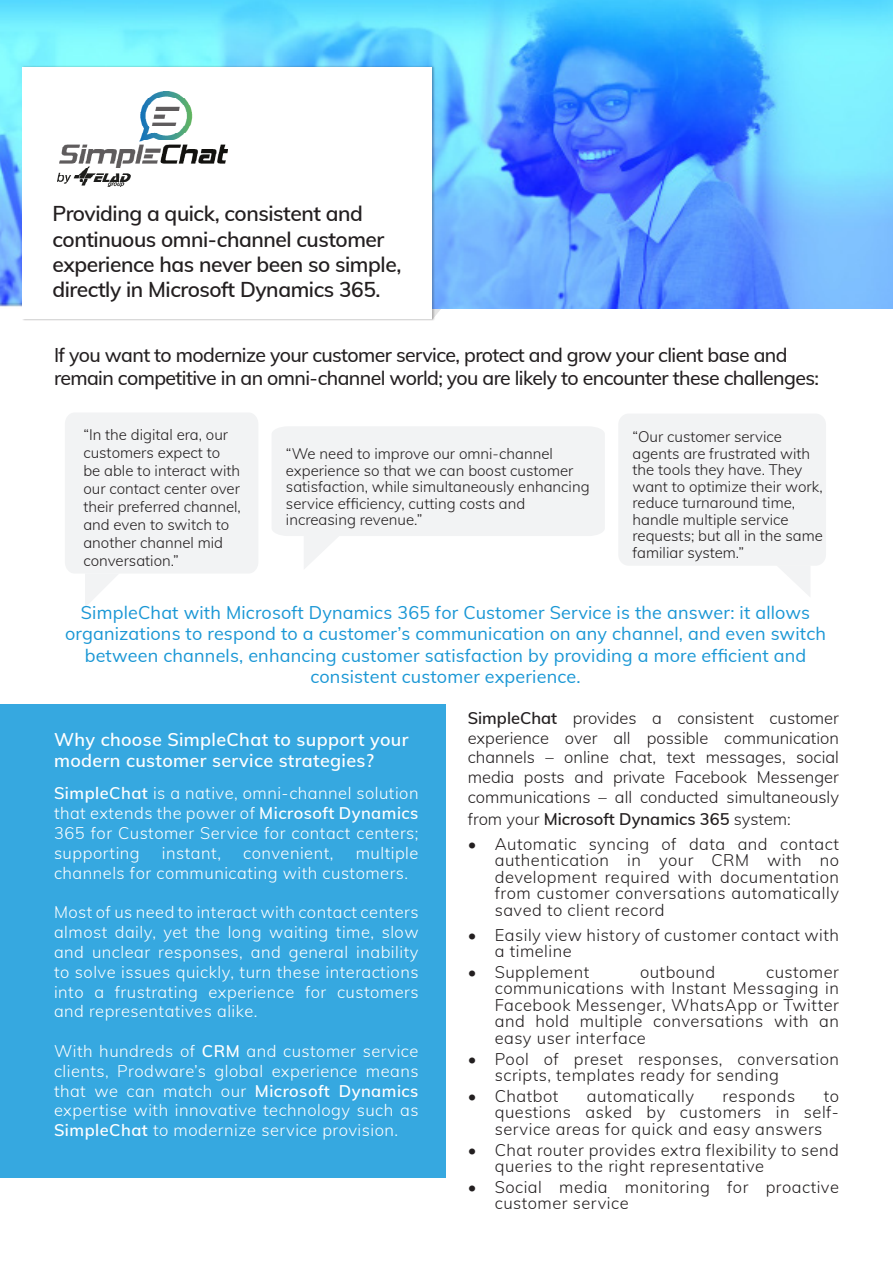
<style>
.page{position:relative;width:893px;height:1263px;background:#fff}
.page>*{position:absolute;margin:0;border:0;box-sizing:border-box;transform-origin:0 0}
.t1{font:600 21px/25.2px "Muli";letter-spacing:-.02em;color:#231f20}
.t2{font:500 19.5px/23.4px "Muli";letter-spacing:-.03em;color:#231f20}
.t3{font:18px/21.6px "Muli";letter-spacing:.01em;color:#1a97d5;text-align:center}
.t4{font:600 18px/21.6px "Muli";letter-spacing:.02em;color:#fff}
.t5{font:300 16.5px/16.5px "Muli";letter-spacing:.03em;color:#231f20;text-align:justify}
.t6{font:300 16.5px/19.8px "Muli";letter-spacing:.03em;color:#fff;text-align:justify}
.t7{font:600 16.5px "Muli";color:#231f20}
.t8{font:300 15px/16.5px "Muli";color:#231f20}
.s1{font-weight:600}
.s2{font-weight:300}
</style>
<div class="page">
<svg style="left:435px;top:308px;width:11px;height:8px"></svg>
<svg style="left:65px;top:413px;width:193px;height:194px"></svg>
<svg style="left:272px;top:427px;width:333px;height:142px"></svg>
<div style="left:618px;top:414px;width:208px;height:152px;background:#f2f3f4;border-radius:11px"></div>
<svg style="left:778px;top:566px;width:32px;height:30px"></svg>
<div style="left:0;top:704px;width:446px;height:473px;background:#36a8e0"></div>
<img style="left:0;top:0;width:892px;height:308px">
<div style="left:22px;top:65px;width:413px;height:256px;background:#231f20;opacity:.3"></div>
<div style="left:23px;top:68px;width:409px;height:251px;background:#fff"></div>
<img style="left:57px;top:91px;width:171px;height:95px">
<p class="t1" style="left:52px;top:200px;width:350px">Providing a quick, consistent and continuous omni-channel customer experience has never been so simple, directly in Microsoft Dynamics 365.</p>
<p class="t2" style="left:54px;top:342px;width:767px">If you want to modernize your customer service, protect and grow your client base and remain competitive in an omni-channel world; you are likely to encounter these challenges:</p>
<p class="t8" style="left:83px;top:425px;width:159px;line-height:18px">“In the digital era, our customers expect to be able to interact with our contact center over their preferred channel, and even to switch to another channel mid conversation.”</p>
<p class="t8" style="left:632px;top:428px;width:192px">“Our customer service agents are frustrated with the tools they have. They want to optimize their work, reduce turnaround time, handle multiple service requests; but all in the same familiar system.”</p>
<p class="t8" style="left:286px;top:445px;width:305px">“We need to improve our omni-channel experience so that we can boost customer satisfaction, while simultaneously enhancing service efficiency, cutting costs and increasing revenue.”</p>
<p class="t3" style="left:65px;top:600px;width:762px">SimpleChat with Microsoft Dynamics 365 for Customer Service is the answer: it allows organizations to respond to a customer’s communication on any channel, and even switch between channels, enhancing customer satisfaction by providing a more efficient and consistent customer experience.</p>
<p class="t4" style="left:54px;top:727px;width:356px">Why choose SimpleChat to support your modern customer service strategies?</p>
<p class="t6" style="left:54px;top:783px;width:366px"><span class="s1">SimpleChat</span> is a native, omni-channel solution that extends the power of <span class="s1">Microsoft Dynamics </span>365 for Customer Service for contact centers; supporting</p>
<p class="t6" style="left:54px;top:842px;width:366px;text-indent:302px">multiple channels for communicating with customers.</p>
<p class="t6" style="left:54px;top:902px;width:366px">Most of us need to interact with contact centers almost daily, yet the long waiting time, slow and unclear responses, and general inability to solve issues quickly, turn these interactions into a frustrating experience for customers and representatives alike.</p>
<p class="t6" style="left:54px;top:1040px;width:366px">With hundreds of <span class="s1">CRM</span> and customer service clients, Prodware’s global experience means that we can match our <span class="s1">Microsoft Dynamics </span>expertise with innovative technology such as <span class="s1">SimpleChat</span> to modernize service provision.</p>
<p class="t6" style="left:162px;top:842px;width:61px">instant,</p>
<p class="t6" style="left:243px;top:842px;width:92px">convenient,</p>
<p class="t5" style="left:468px;top:707px;width:373px;line-height:19.8px"><span class="s1">SimpleChat</span> provides a consistent customer experience over all possible communication channels – online chat, text messages, social media posts and private Facebook Messenger communications – all conducted simultaneously</p>
<p class="t7" style="left:468px;top:807px;width:325px"><span class="s2">from your</span> Microsoft Dynamics 365 <span class="s2">system:</span></p>
<p class="t5" style="left:495px;top:835px;width:346px;text-indent:-27px">• Automatic syncing of data and contact authentication in your CRM with no development required with documentation from customer conversations automatically saved to client record</p>
<p class="t5" style="left:495px;top:926px;width:346px;text-indent:-27px">• Easily view history of customer contact with a timeline</p>
<p class="t5" style="left:468px;top:963px;width:123px">• Supplement</p>
<p class="t5" style="left:640px;top:963px;width:77px">outbound</p>
<p class="t5" style="left:495px;top:963px;width:346px;text-indent:271px">customer communications with Instant Messaging in Facebook Messenger, WhatsApp or Twitter and hold multiple conversations with an easy user interface</p>
<p class="t5" style="left:495px;top:1050px;width:346px;text-indent:-27px">• Pool of preset responses, conversation scripts, templates ready for sending</p>
<p class="t5" style="left:468px;top:1087px;width:92px">• Chatbot</p>
<p class="t5" style="left:587px;top:1087px;width:109px">automatically</p>
<p class="t5" style="left:723px;top:1087px;width:74px">responds</p>
<p class="t5" style="left:495px;top:1087px;width:346px;text-indent:329px">to questions asked by customers in self&shy;service areas for quick and easy answers</p>
<p class="t5" style="left:495px;top:1141px;width:346px;text-indent:-27px">• Chat router provides extra flexibility to send queries to the right representative</p>
<p class="t5" style="left:495px;top:1178px;width:346px;text-indent:-27px">• Social media monitoring for proactive customer service</p>
</div>
